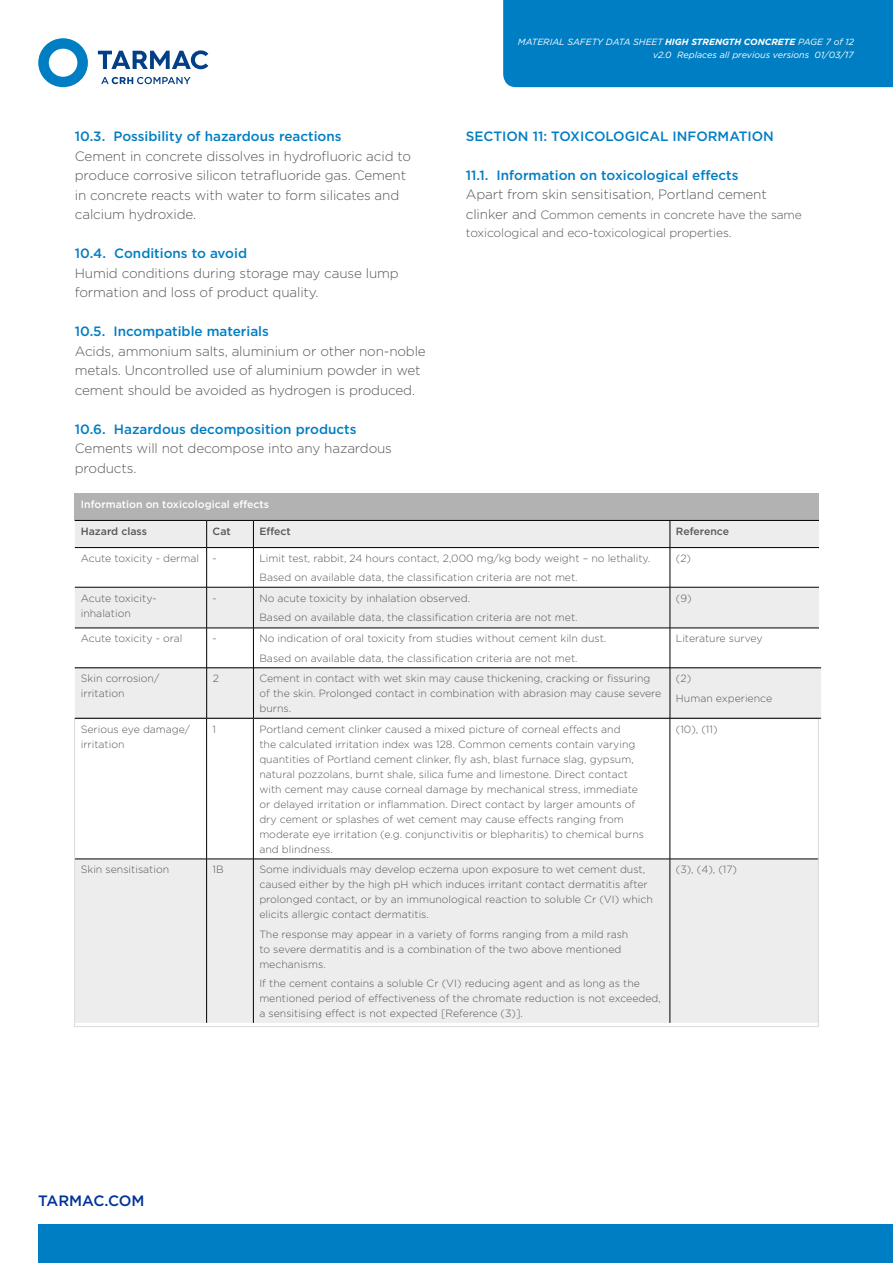
<style>
.page{position:relative;width:893px;height:1263px;background:#fff}
.page>*{position:absolute;margin:0;border:0;box-sizing:border-box;transform-origin:0 0}
.t1{font:500 15px "Gotham";color:#039}
.t2{font:300 13.5px/19.5px "Gotham";letter-spacing:-.01em;color:#575756}
.t3{font:500 13.5px "Gotham";color:#007ec3}
.t4{font:300 12px/18px "Gotham";letter-spacing:-.01em;color:#575756}
.t5{font:300 10.5px/15px "Gotham";color:#575756}
.t6{font:500 10.5px "Gotham";color:#fff}
.t7{font:500 10.5px "Gotham";color:#575756}
.t8{font:italic 9px "Gotham";color:#fff}
.s1{font-weight:700}
.s2{font-size:13.5px}
</style>
<div class="page">
<div style="left:38px;top:1225px;width:855px;height:38px;background:#007ec3"></div>
<svg style="left:101px;top:77px;width:90px;height:7px"></svg>
<svg style="left:98px;top:50px;width:110px;height:19px"></svg>
<svg style="left:38px;top:38px;width:50px;height:49px"></svg>
<div style="left:503px;top:0;width:390px;height:87px;background:#007ec3"></div>
<svg style="left:76px;top:720px;width:741px;height:139px"></svg>
<div style="left:76px;top:860px;width:741px;height:163px;background:#ededed"></div>
<hr style="left:253px;top:719px;width:1px;height:140px;background:#000">
<hr style="left:670px;top:719px;width:1px;height:140px;background:#000">
<hr style="left:75px;top:859px;width:132px;height:1px;background:#000">
<hr style="left:207px;top:859px;width:46px;height:1px;background:#000">
<hr style="left:253px;top:859px;width:417px;height:1px;background:#000">
<hr style="left:253px;top:859px;width:1px;height:164px;background:#000">
<hr style="left:670px;top:859px;width:149px;height:1px;background:#000">
<hr style="left:670px;top:859px;width:1px;height:164px;background:#000">
<hr style="left:206px;top:719px;width:1px;height:140px;background:#000">
<hr style="left:206px;top:859px;width:1px;height:164px;background:#000">
<div style="left:75px;top:493px;width:744px;height:27px;background:#b3b2b2"></div>
<div style="left:75px;top:521px;width:744px;height:26px;background:#ededed"></div>
<svg style="left:75px;top:548px;width:744px;height:119px"></svg>
<hr style="left:75px;top:520px;width:132px;height:1px;background:#000">
<hr style="left:207px;top:520px;width:46px;height:1px;background:#000">
<svg style="left:206px;top:521px;width:1px;height:26px"></svg>
<hr style="left:253px;top:520px;width:417px;height:1px;background:#000">
<svg style="left:253px;top:521px;width:1px;height:26px"></svg>
<hr style="left:670px;top:520px;width:149px;height:1px;background:#000">
<svg style="left:670px;top:521px;width:1px;height:26px"></svg>
<hr style="left:75px;top:547px;width:132px;height:1px;background:#000">
<hr style="left:207px;top:547px;width:46px;height:1px;background:#000">
<hr style="left:206px;top:548px;width:1px;height:39px;background:#000">
<hr style="left:253px;top:547px;width:417px;height:1px;background:#000">
<hr style="left:253px;top:548px;width:1px;height:39px;background:#000">
<hr style="left:670px;top:547px;width:149px;height:1px;background:#000">
<hr style="left:670px;top:548px;width:1px;height:39px;background:#000">
<hr style="left:75px;top:587px;width:132px;height:1px;background:#000">
<hr style="left:207px;top:587px;width:46px;height:1px;background:#000">
<hr style="left:206px;top:587px;width:1px;height:41px;background:#000">
<hr style="left:253px;top:587px;width:417px;height:1px;background:#000">
<hr style="left:253px;top:587px;width:1px;height:41px;background:#000">
<hr style="left:670px;top:587px;width:149px;height:1px;background:#000">
<hr style="left:670px;top:587px;width:1px;height:41px;background:#000">
<hr style="left:75px;top:628px;width:132px;height:1px;background:#000">
<hr style="left:207px;top:628px;width:46px;height:1px;background:#000">
<hr style="left:206px;top:628px;width:1px;height:40px;background:#000">
<hr style="left:253px;top:628px;width:417px;height:1px;background:#000">
<hr style="left:253px;top:628px;width:1px;height:40px;background:#000">
<hr style="left:670px;top:628px;width:149px;height:1px;background:#000">
<hr style="left:670px;top:628px;width:1px;height:40px;background:#000">
<div style="left:75px;top:668px;width:746px;height:50px;background:#ededed"></div>
<hr style="left:75px;top:667px;width:132px;height:1px;background:#000">
<hr style="left:207px;top:667px;width:46px;height:1px;background:#000">
<hr style="left:253px;top:667px;width:417px;height:1px;background:#000">
<hr style="left:253px;top:668px;width:1px;height:50px;background:#000">
<hr style="left:670px;top:667px;width:151px;height:1px;background:#000">
<hr style="left:670px;top:668px;width:1px;height:50px;background:#000">
<hr style="left:75px;top:718px;width:132px;height:1px;background:#000">
<hr style="left:207px;top:718px;width:46px;height:1px;background:#000">
<hr style="left:253px;top:718px;width:417px;height:1px;background:#000">
<hr style="left:670px;top:718px;width:151px;height:1px;background:#000">
<hr style="left:206px;top:668px;width:1px;height:50px;background:#000">
<p class="t8" style="left:518px;top:37px;width:338px">MATERIAL SAFETY DATA SHEET <span class="s1">HIGH STRENGTH CONCRETE</span> PAGE 7 of 12</p>
<p class="t3" style="left:75px;top:127px;width:268px">10.3. Possibility of hazardous reactions</p>
<p class="t2" style="left:75px;top:146px;width:338px">Cement in concrete dissolves in hydrofluoric acid to produce corrosive silicon tetrafluoride gas. Cement in concrete reacts with water to form silicates and calcium hydroxide.</p>
<p class="t3" style="left:75px;top:244px;width:174px">10.4. Conditions to avoid</p>
<p class="t2" style="left:75px;top:263px;width:325px">Humid conditions during storage may cause lump formation and loss of product quality.</p>
<p class="t3" style="left:75px;top:322px;width:196px">10.5. Incompatible materials</p>
<p class="t2" style="left:75px;top:341px;width:352px">Acids, ammonium salts, aluminium or other non-noble metals. Uncontrolled use of aluminium powder in wet cement should be avoided as hydrogen is produced.</p>
<p class="t3" style="left:75px;top:420px;width:283px">10.6. Hazardous decomposition products</p>
<p class="t2" style="left:75px;top:438px;width:319px">Cements will not decompose into any hazardous products.</p>
<p class="t8" style="left:653px;top:49px;width:202px">v2.0 Replaces all previous versions 01/03/17</p>
<p class="t3" style="left:466px;top:127px;width:310px">SECTION 11: TOXICOLOGICAL INFORMATION</p>
<p class="t3" style="left:466px;top:166px;width:274px">11.1. Information on toxicological effects</p>
<p class="t2" style="left:466px;top:185px;width:302px">Apart from skin sensitisation, Portland cement</p>
<p class="t4" style="left:466px;top:205px;width:338px"><span class="s2">clinker and</span> Common cements in concrete have the same toxicological and eco-toxicological properties.</p>
<p class="t6" style="left:81px;top:497px;width:190px">Information on toxicological effects</p>
<p class="t7" style="left:81px;top:524px;width:68px">Hazard class</p>
<p class="t7" style="left:213px;top:524px;width:20px">Cat</p>
<p class="t7" style="left:259px;top:524px;width:33px">Effect</p>
<p class="t7" style="left:676px;top:524px;width:55px">Reference</p>
<p class="t5" style="left:81px;top:550px;width:120px">Acute toxicity - dermal</p>
<p class="t5" style="left:213px;top:550px;width:6px">-</p>
<p class="t5" style="left:259px;top:548px;width:392px;line-height:19.2px">Limit test, rabbit, 24 hours contact, 2,000 mg/kg body weight – no lethality.<br>Based on available data, the classification criteria are not met.</p>
<p class="t5" style="left:676px;top:550px;width:17px">(2)</p>
<p class="t5" style="left:81px;top:590px;width:77px">Acute toxicity&shy;inhalation</p>
<p class="t5" style="left:213px;top:590px;width:6px">-</p>
<p class="t5" style="left:259px;top:588px;width:320px;line-height:19.2px">No acute toxicity by inhalation observed.<br>Based on available data, the classification criteria are not met.</p>
<p class="t5" style="left:676px;top:590px;width:17px">(9)</p>
<p class="t5" style="left:81px;top:631px;width:103px">Acute toxicity - oral</p>
<p class="t5" style="left:213px;top:631px;width:6px">-</p>
<p class="t5" style="left:259px;top:629px;width:348px;line-height:19.2px">No indication of oral toxicity from studies without cement kiln dust.<br>Based on available data, the classification criteria are not met.</p>
<p class="t5" style="left:676px;top:631px;width:88px">Literature survey</p>
<p class="t5" style="left:81px;top:671px;width:80px">Skin corrosion/ irritation</p>
<p class="t5" style="left:213px;top:671px;width:8px">2</p>
<p class="t5" style="left:259px;top:671px;width:403px">Cement in contact with wet skin may cause thickening, cracking or fissuring of the skin. Prolonged contact in combination with abrasion may cause severe burns.</p>
<p class="t5" style="left:676px;top:669px;width:98px;line-height:19.2px">(2)<br>Human experience</p>
<p class="t5" style="left:81px;top:721px;width:111px">Serious eye damage/ irritation</p>
<p class="t5" style="left:213px;top:721px;width:5px">1</p>
<p class="t5" style="left:259px;top:721px;width:386px">Portland cement clinker caused a mixed picture of corneal effects and<br>the calculated irritation index was 128. Common cements contain varying quantities of Portland cement clinker, fly ash, blast furnace slag, gypsum, natural pozzolans, burnt shale, silica fume and limestone. Direct contact with cement may cause corneal damage by mechanical stress, immediate or delayed irritation or inflammation. Direct contact by larger amounts of dry cement or splashes of wet cement may cause effects ranging from moderate eye irritation (e.g. conjunctivitis or blepharitis) to chemical burns and blindness.</p>
<p class="t5" style="left:676px;top:721px;width:43px">(10), (11)</p>
<p class="t5" style="left:81px;top:862px;width:90px">Skin sensitisation</p>
<p class="t5" style="left:213px;top:862px;width:13px">1B</p>
<p class="t5" style="left:259px;top:862px;width:395px">Some individuals may develop eczema upon exposure to wet cement dust, caused either by the high pH which induces irritant contact dermatitis after prolonged contact, or by an immunological reaction to soluble Cr (VI) which elicits allergic contact dermatitis.</p>
<p class="t5" style="left:259px;top:926px;width:370px">The response may appear in a variety of forms ranging from a mild rash to severe dermatitis and is a combination of the two above mentioned mechanisms.</p>
<p class="t5" style="left:259px;top:975px;width:403px">If the cement contains a soluble Cr (VI) reducing agent and as long as the mentioned period of effectiveness of the chromate reduction is not exceeded, a sensitising effect is not expected [Reference (3)].</p>
<p class="t5" style="left:676px;top:862px;width:63px">(3), (4), (17)</p>
<h1 class="t1" style="left:38px;top:1190px;width:108px">TARMAC.COM</h1>
</div>
